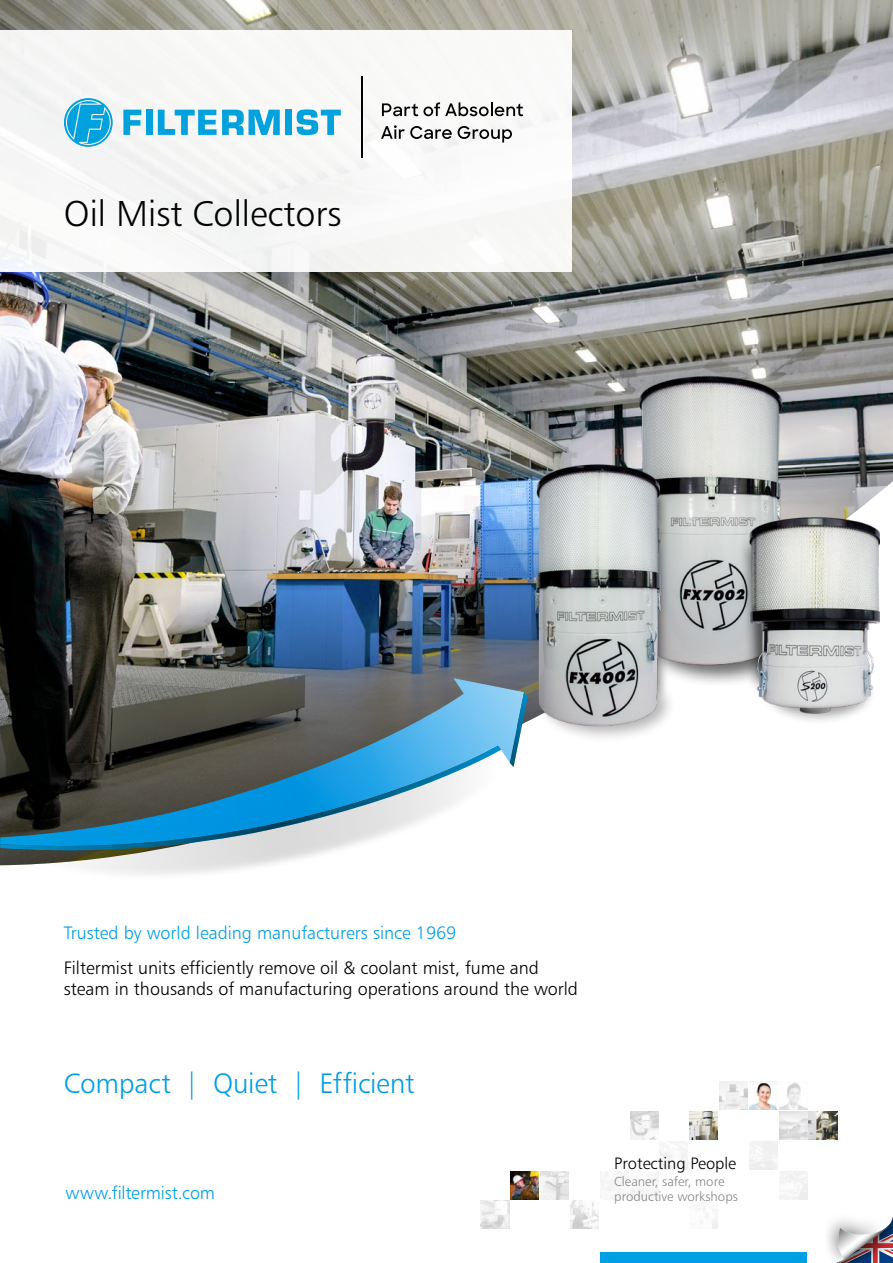
<style>
.page{position:relative;width:893px;height:1263px;background:#fff}
.page>*{position:absolute;margin:0;border:0;box-sizing:border-box;transform-origin:0 0}
.t1{font:36px "Humanist 777 BT Light B";color:#000}
.t2{font:28.2px "Humanist 777 BT Light B";letter-spacing:-.01em;color:#009fe3}
.t3{font:18px/21.6px "Humanist 777 BT Light B";color:#000}
.t4{font:18px "Humanist 777 BT Light B";color:#009fe3}
.t5{font:16.5px "Humanist 777 BT Light B";color:#000}
.t6{font:13.2px/15.9px "Humanist 777 BT Light B";color:#878787}
</style>
<div class="page">
<div style="left:14px;top:704px;width:504px;height:177px;background:#000;opacity:.75"></div>
<img style="left:0;top:0;width:893px;height:419px">
<img style="left:0;top:419px;width:893px;height:446px">
<svg style="left:0;top:678px;width:524px;height:168px;background:#596468"></svg>
<svg style="left:0;top:745px;width:502px;height:106px;background:#5e879a"></svg>
<svg style="left:510px;top:692px;width:18px;height:75px"></svg>
<div style="left:0;top:31px;width:572px;height:241px;background:#f7f7f7"></div>
<img style="left:481px;top:1201px;width:28px;height:28px">
<img style="left:570px;top:1201px;width:28px;height:28px">
<img style="left:719px;top:1081px;width:28px;height:29px">
<img style="left:749px;top:1081px;width:28px;height:29px">
<img style="left:541px;top:1171px;width:28px;height:28px">
<img style="left:779px;top:1082px;width:28px;height:28px">
<svg style="left:779px;top:1111px;width:28px;height:28px"></svg>
<img style="left:809px;top:1111px;width:28px;height:28px">
<img style="left:690px;top:1111px;width:28px;height:28px">
<img style="left:630px;top:1111px;width:28px;height:28px">
<img style="left:511px;top:1171px;width:28px;height:28px">
<svg style="left:827px;top:1217px;width:66px;height:46px"></svg>
<div style="left:642px;top:600px;width:154px;height:88px;background:#000;opacity:.6"></div>
<div style="left:536px;top:666px;width:140px;height:77px;background:#fff"></div>
<img style="left:624px;top:372px;width:180px;height:307px">
<img style="left:512px;top:448px;width:171px;height:292px">
<div style="left:739px;top:535px;width:44px;height:158px;background:#000;opacity:.75"></div>
<img style="left:748px;top:504px;width:131px;height:224px">
<div style="left:600px;top:1252px;width:207px;height:11px;background:#009fe3"></div>
<svg style="left:123px;top:110px;width:18px;height:25px"></svg>
<div style="left:146px;top:110px;width:6px;height:25px;background:#00a1dd"></div>
<svg style="left:158px;top:110px;width:122px;height:25px"></svg>
<div style="left:285px;top:110px;width:7px;height:25px;background:#00a1dd"></div>
<svg style="left:297px;top:109px;width:44px;height:26px"></svg>
<svg style="left:64px;top:98px;width:49px;height:49px"></svg>
<svg style="left:382px;top:102px;width:141px;height:14px"></svg>
<svg style="left:381px;top:125px;width:71px;height:14px"></svg>
<svg style="left:458px;top:126px;width:54px;height:17px"></svg>
<hr style="left:361px;top:77px;width:1px;height:80px;background:#000">
<p class="t1" style="left:64px;top:192px;width:279px">Oil Mist Collectors</p>
<p class="t4" style="left:64px;top:922px;width:394px">Trusted by world leading manufacturers since 1969</p>
<p class="t3" style="left:64px;top:956px;width:516px">Filtermist units efficiently remove oil &amp; coolant mist, fume and steam in thousands of manufacturing operations around the world</p>
<p class="t2" style="left:64px;top:1065px;width:352px">Compact | Quiet | Efficient</p>
<p class="t4" style="left:65px;top:1182px;width:151px">www.filtermist.com</p>
<p class="t5" style="left:614px;top:1153px;width:124px">Protecting People</p>
<p class="t6" style="left:614px;top:1173px;width:125px">Cleaner, safer, more productive workshops</p>
</div>
